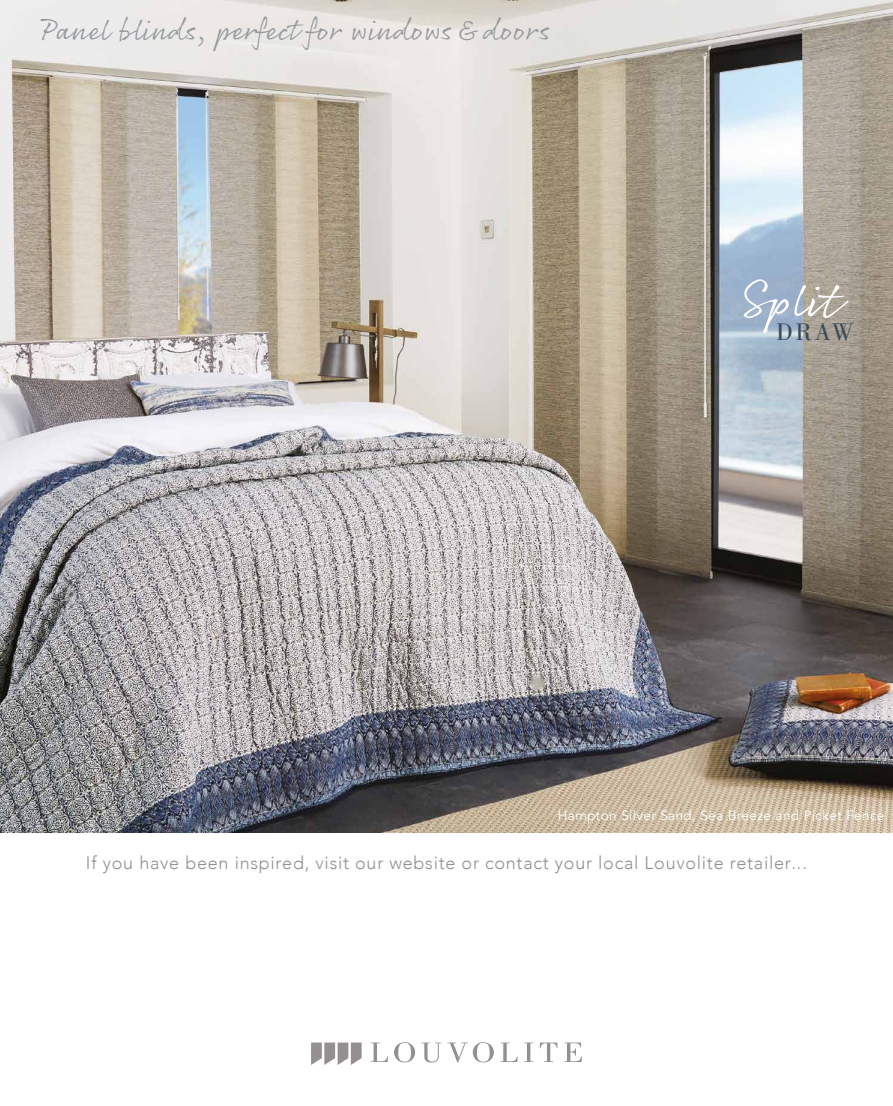
<style>
.page{position:relative;width:893px;height:1106px;background:#fff}
.page>*{position:absolute;margin:0;border:0;box-sizing:border-box;transform-origin:0 0}
.t1{font:45.3px "Rollerscript Smooth";color:#fff;scale:1.11 1}
.t2{font:30px "Rollerscript Smooth";color:#969a9f}
.t3{font:25.2px "Bodoni BT";color:#364a57}
.t4{font:300 18px "Avenir";letter-spacing:.04em;color:#939091}
.t5{font:13.5px "Avenir";letter-spacing:.03em;color:#fff}
</style>
<div class="page">
<img style="left:0;top:0;width:893px;height:832px">
<svg style="left:371px;top:1042px;width:211px;height:20px"></svg>
<svg style="left:311px;top:1042px;width:51px;height:22px"></svg>
<h2 class="t2" style="left:41px;top:11px;width:510px">Panel blinds, perfect for windows &amp; doors</h2>
<h1 class="t1" style="left:740px;top:272px;width:100px">Split</h1>
<h3 class="t3" style="left:776px;top:316px;width:79px">DRAW</h3>
<p class="t5" style="left:558px;top:807px;width:328px">Hampton Silver Sand, Sea Breeze and Picket Fence</p>
<p class="t4" style="left:86px;top:851px;width:723px">If you have been inspired, visit our website or contact your local Louvolite retailer...</p>
</div>
